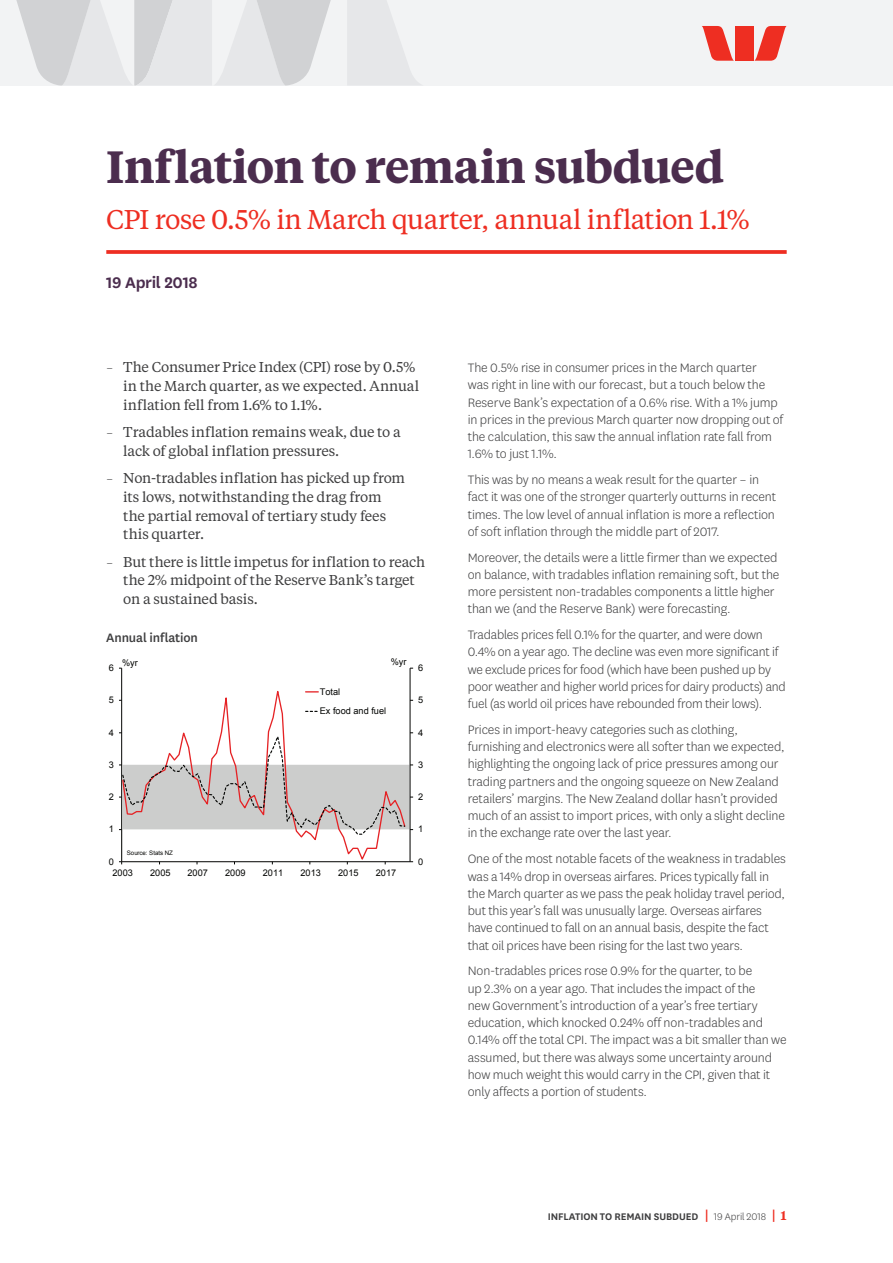
<style>
.page{position:relative;width:893px;height:1263px;background:#fff}
.page>*{position:absolute;margin:0;border:0;box-sizing:border-box;transform-origin:0 0}
.t1{font:600 45px "Tiempos Text";letter-spacing:-.02em;color:#4b2d4e}
.t2{font:27px "Tiempos Text";letter-spacing:-.02em;color:#ee2e22}
.t3{font:600 18px "National LF";letter-spacing:-.02em;color:#4b2d4e}
.t4{font:300 14.25px/17.2px "National LF";letter-spacing:-.01em;color:#3e3e3f}
.t5{font:14.25px/18.8px "Tiempos Text";letter-spacing:-.01em;color:#3e3e3f}
.t6{font:500 14.25px "National LF";letter-spacing:-.01em;color:#3e3e3f}
.t7{font:600 11.25px "National LF";letter-spacing:-.005em;color:#3e3e3f}
.t8{font:9.15px/19.6px "Arial";letter-spacing:-.015em;color:#040503}
.t9{font:6.15px "Arial";letter-spacing:-.01em;color:#040503}
.s1{font-family:"National LF";font-weight:300}
.s2{font-family:"Tiempos Text";font-size:13.5px;color:#ee2e22}
.s3{font-weight:300}
.s4{font-family:"Tiempos Text";font-size:12.75px;color:#ee2e22}
</style>
<div class="page">
<hr style="left:410px;top:668px;width:1px;height:194px;background:#040503">
<hr style="left:121px;top:668px;width:1px;height:194px;background:#040503">
<svg style="left:121px;top:684px;width:198px;height:48px"></svg>
<svg style="left:119px;top:732px;width:294px;height:132px"></svg>
<svg style="left:306px;top:691px;width:12px;height:1px"></svg>
<svg style="left:306px;top:711px;width:12px;height:1px"></svg>
<div style="left:0;top:0;width:893px;height:86px;background:#f2f3f4"></div>
<svg style="left:16px;top:0;width:405px;height:86px"></svg>
<svg style="left:754px;top:26px;width:33px;height:35px"></svg>
<svg style="left:702px;top:26px;width:32px;height:35px"></svg>
<div style="left:735px;top:26px;width:18px;height:35px;background:#ee2e22"></div>
<svg style="left:106px;top:250px;width:681px;height:4px;background:#ee3a2f"></svg>
<h1 class="t1" style="left:106px;top:136px;width:619px">Inflation to remain subdued</h1>
<h2 class="t2" style="left:106px;top:201px;width:645px">CPI rose 0.5% in March quarter, annual inflation 1.1%</h2>
<p class="t3" style="left:106px;top:270px;width:93px">19 April 2018</p>
<p class="t5" style="left:123px;top:357px;width:297px;text-indent:-17px"><span class="s1">–</span> The Consumer Price Index (CPI) rose by 0.5% in the March quarter, as we expected. Annual inflation fell from 1.6% to 1.1%.</p>
<p class="t5" style="left:123px;top:422px;width:279px;text-indent:-17px"><span class="s1">–</span> Tradables inflation remains weak, due to a lack of global inflation pressures.</p>
<p class="t5" style="left:123px;top:468px;width:283px;text-indent:-17px"><span class="s1">–</span> Non-tradables inflation has picked up from its lows, notwithstanding the drag from the partial removal of tertiary study fees this quarter.</p>
<p class="t5" style="left:123px;top:552px;width:303px;text-indent:-17px"><span class="s1">–</span> But there is little impetus for inflation to reach the 2% midpoint of the Reserve Bank’s target on a sustained basis.</p>
<p class="t6" style="left:106px;top:628px;width:93px">Annual inflation</p>
<p class="t8" style="left:109px;top:658px;width:7px">6</p>
<p class="t8" style="left:109px;top:690px;width:7px">5</p>
<p class="t8" style="left:122px;top:653px;width:17px">%yr</p>
<p class="t8" style="left:391px;top:652px;width:17px">%yr</p>
<p class="t8" style="left:320px;top:682px;width:68px">Total<br>Ex food and fuel</p>
<p class="t8" style="left:418px;top:658px;width:7px">6</p>
<p class="t8" style="left:418px;top:690px;width:7px">5</p>
<p class="t8" style="left:109px;top:723px;width:7px">4</p>
<p class="t8" style="left:418px;top:723px;width:7px">4</p>
<p class="t8" style="left:109px;top:755px;width:7px">3</p>
<p class="t8" style="left:418px;top:755px;width:7px">3</p>
<p class="t8" style="left:109px;top:787px;width:7px">2</p>
<p class="t8" style="left:418px;top:787px;width:7px">2</p>
<p class="t8" style="left:109px;top:819px;width:7px">1</p>
<p class="t8" style="left:418px;top:819px;width:7px">1</p>
<p class="t9" style="left:127px;top:849px;width:48px">Source: Stats NZ</p>
<p class="t8" style="left:109px;top:852px;width:7px">0</p>
<p class="t8" style="left:418px;top:852px;width:7px">0</p>
<p class="t8" style="left:112px;top:863px;width:22px">2003</p>
<p class="t8" style="left:150px;top:863px;width:22px">2005</p>
<p class="t8" style="left:188px;top:863px;width:22px">2007</p>
<p class="t8" style="left:225px;top:863px;width:22px">2009</p>
<p class="t8" style="left:263px;top:863px;width:22px">2011</p>
<p class="t8" style="left:300px;top:863px;width:22px">2013</p>
<p class="t8" style="left:338px;top:863px;width:22px">2015</p>
<p class="t8" style="left:376px;top:863px;width:22px">2017</p>
<p class="t4" style="left:468px;top:359px;width:317px">The 0.5% rise in consumer prices in the March quarter<br>was right in line with our forecast, but a touch below the Reserve Bank’s expectation of a 0.6% rise. With a 1% jump in prices in the previous March quarter now dropping out of the calculation, this saw the annual inflation rate fall from 1.6% to just 1.1%.</p>
<p class="t4" style="left:468px;top:471px;width:310px">This was by no means a weak result for the quarter – in fact it was one of the stronger quarterly outturns in recent times. The low level of annual inflation is more a reflection of soft inflation through the middle part of 2017.</p>
<p class="t4" style="left:468px;top:548px;width:313px">Moreover, the details were a little firmer than we expected on balance, with tradables inflation remaining soft, but the more persistent non-tradables components a little higher than we (and the Reserve Bank) were forecasting.</p>
<p class="t4" style="left:468px;top:626px;width:320px">Tradables prices fell 0.1% for the quarter, and were down 0.4% on a year ago. The decline was even more significant if we exclude prices for food (which have been pushed up by poor weather and higher world prices for dairy products) and fuel (as world oil prices have rebounded from their lows).</p>
<p class="t4" style="left:468px;top:720px;width:319px">Prices in import-heavy categories such as clothing, furnishing and electronics were all softer than we expected, highlighting the ongoing lack of price pressures among our trading partners and the ongoing squeeze on New Zealand retailers’ margins. The New Zealand dollar hasn’t provided much of an assist to import prices, with only a slight decline in the exchange rate over the last year.</p>
<p class="t4" style="left:468px;top:850px;width:320px">One of the most notable facets of the weakness in tradables was a 14% drop in overseas airfares. Prices typically fall in the March quarter as we pass the peak holiday travel period, but this year’s fall was unusually large. Overseas airfares have continued to fall on an annual basis, despite the fact that oil prices have been rising for the last two years.</p>
<p class="t4" style="left:468px;top:962px;width:320px">Non-tradables prices rose 0.9% for the quarter, to be<br>up 2.3% on a year ago. That includes the impact of the<br>new Government’s introduction of a year’s free tertiary education, which knocked 0.24% off non-tradables and 0.14% off the total CPI. The impact was a bit smaller than we assumed, but there was always some uncertainty around how much weight this would carry in the CPI, given that it only affects a portion of students.</p>
<p class="t7" style="left:548px;top:1209px;width:240px">INFLATION TO REMAIN SUBDUED <span class="s2">|</span> <span class="s3">19 April 2018</span> <span class="s2">|</span> <span class="s4">1</span></p>
</div>
